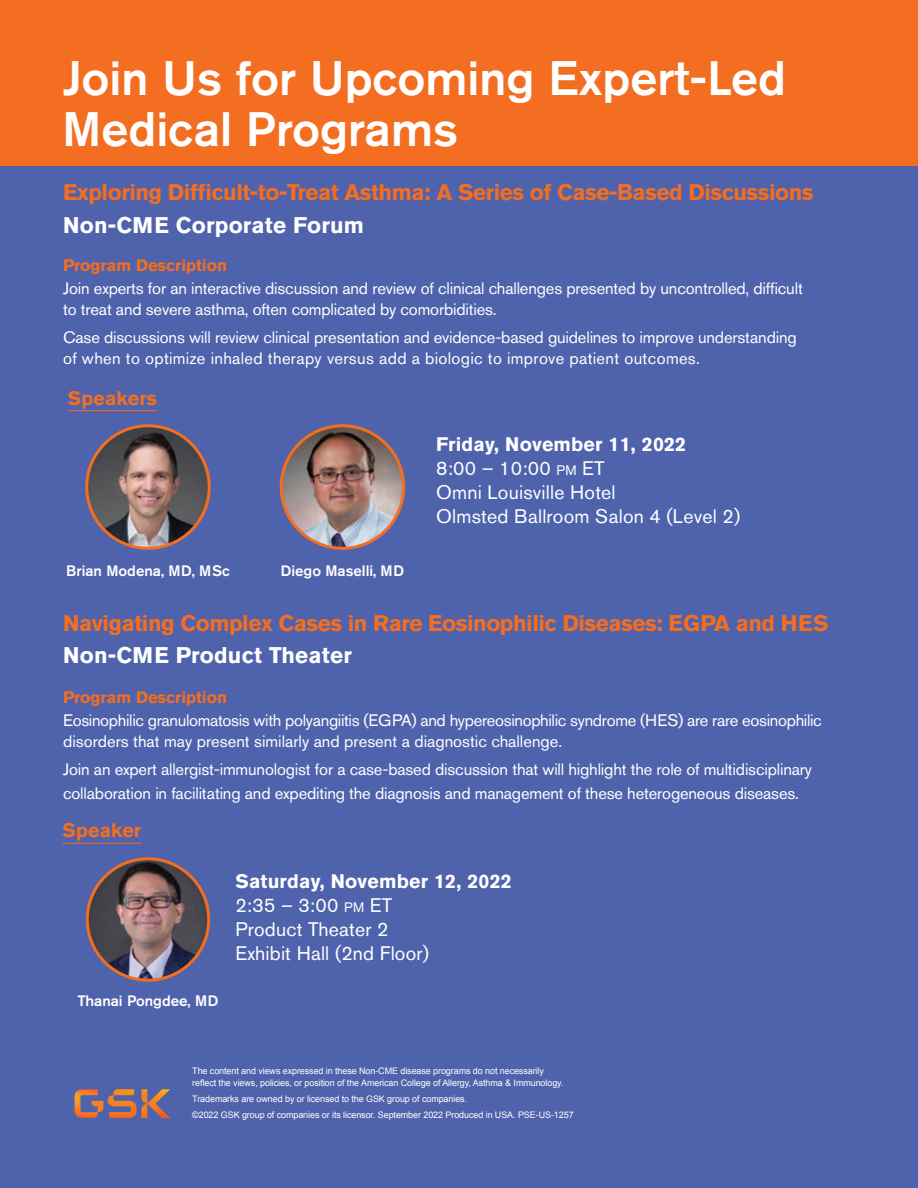
<style>
.page{position:relative;width:918px;height:1188px;background:#fff}
.page>*{position:absolute;margin:0;border:0;box-sizing:border-box;transform-origin:0 0}
.t1{font:500 48px/51px "Akzidenz Grotesk BE";color:#fff}
.t2{font:700 22.5px "Akzidenz Grotesk BE";letter-spacing:-.02em;color:#f36e21}
.t3{font:700 22.5px "Akzidenz Grotesk BE";letter-spacing:.01em;color:#fff}
.t4{font:19.5px/24px "Akzidenz Grotesk BE";letter-spacing:.01em;color:#fff}
.t5{font:700 19.5px "Akzidenz Grotesk BE";letter-spacing:.01em;color:#f36e21}
.t6{font:16.5px/21px "Akzidenz Grotesk BE";letter-spacing:-.01em;color:#fff}
.t7{font:700 16.5px "Akzidenz Grotesk BE";color:#f36e21}
.t8{font:500 15px "Akzidenz Grotesk BE";color:#fff}
.t9{font:9px/12px "Arial";letter-spacing:-.01em;color:#fff}
.s1{font-weight:700}
.s2{font-size:13.65px}
</style>
<div class="page">
<div style="left:0;top:129px;width:918px;height:1059px;background:#4f63ac"></div>
<svg style="left:75px;top:1089px;width:95px;height:29px"></svg>
<div style="left:0;top:0;width:918px;height:165px;background:#f36e21"></div>
<hr style="left:68px;top:410px;width:89px;height:1px;background:#f36e21">
<img style="left:87px;top:426px;width:122px;height:122px;border-radius:61px">
<div style="left:85px;top:424px;width:126px;height:126px;border:3px solid #f36e21;border-radius:50%"></div>
<img style="left:281px;top:426px;width:123px;height:122px;border-radius:61px">
<div style="left:280px;top:424px;width:125px;height:126px;border:3px solid #f36e21;border-radius:50%"></div>
<hr style="left:63px;top:843px;width:78px;height:1px;background:#f36e21">
<img style="left:87px;top:859px;width:122px;height:121px;border-radius:61px">
<div style="left:86px;top:857px;width:124px;height:125px;border:3px solid #f36e21;border-radius:50%"></div>
<h1 class="t1" style="left:62px;top:52px;width:725px">Join Us for Upcoming Expert-Led<br>Medical Programs</h1>
<h2 class="t2" style="left:63px;top:179px;width:752px">Exploring Difficult-to-Treat Asthma: A Series of Case-Based Discussions</h2>
<h2 class="t3" style="left:63px;top:212px;width:302px">Non-CME Corporate Forum</h2>
<p class="t7" style="left:63px;top:256px;width:165px">Program Description</p>
<p class="t6" style="left:63px;top:278px;width:741px">Join experts for an interactive discussion and review of clinical challenges presented by uncontrolled, difficult to treat and severe asthma, often complicated by comorbidities.</p>
<p class="t6" style="left:63px;top:327px;width:735px">Case discussions will review clinical presentation and evidence-based guidelines to improve understanding of when to optimize inhaled therapy versus add a biologic to improve patient outcomes.</p>
<p class="t5" style="left:68px;top:387px;width:91px">Speakers</p>
<p class="t4" style="left:436px;top:432px;width:306px"><span class="s1">Friday, November 11, 2022<br></span>8:00 – 10:00 <span class="s2">pm</span> ET<br>Omni Louisville Hotel<br>Olmsted Ballroom Salon 4 (Level 2)</p>
<p class="t8" style="left:66px;top:562px;width:165px">Brian Modena, MD, MSc</p>
<p class="t8" style="left:281px;top:562px;width:125px">Diego Maselli, MD</p>
<h2 class="t2" style="left:63px;top:610px;width:767px">Navigating Complex Cases in Rare Eosinophilic Diseases: EGPA and HES</h2>
<h2 class="t3" style="left:63px;top:642px;width:290px">Non-CME Product Theater</h2>
<p class="t7" style="left:63px;top:687px;width:165px">Program Description</p>
<p class="t6" style="left:63px;top:709px;width:760px">Eosinophilic granulomatosis with polyangiitis (EGPA) and hypereosinophilic syndrome (HES) are rare eosinophilic disorders that may present similarly and present a diagnostic challenge.</p>
<p class="t6" style="left:63px;top:757px;width:750px;line-height:24px">Join an expert allergist-immunologist for a case-based discussion that will highlight the role of multidisciplinary collaboration in facilitating and expediting the diagnosis and management of these heterogeneous diseases.</p>
<p class="t5" style="left:63px;top:819px;width:80px">Speaker</p>
<p class="t8" style="left:77px;top:992px;width:143px">Thanai Pongdee, MD</p>
<p class="t4" style="left:235px;top:869px;width:278px"><span class="s1">Saturday, November 12, 2022<br></span>2:35 – 3:00 <span class="s2">pm</span> ET<br>Product Theater 2<br>Exhibit Hall (2nd Floor)</p>
<p class="t9" style="left:192px;top:1065px;width:373px">The content and views expressed in these Non-CME disease programs do not necessarily reflect the views, policies, or position of the American College of Allergy, Asthma &amp; Immunology.</p>
<p class="t9" style="left:192px;top:1091px;width:383px;line-height:15.8px">Trademarks are owned by or licensed to the GSK group of companies.<br>©2022 GSK group of companies or its licensor. September 2022 Produced in USA. PSE-US-1257</p>
</div>
